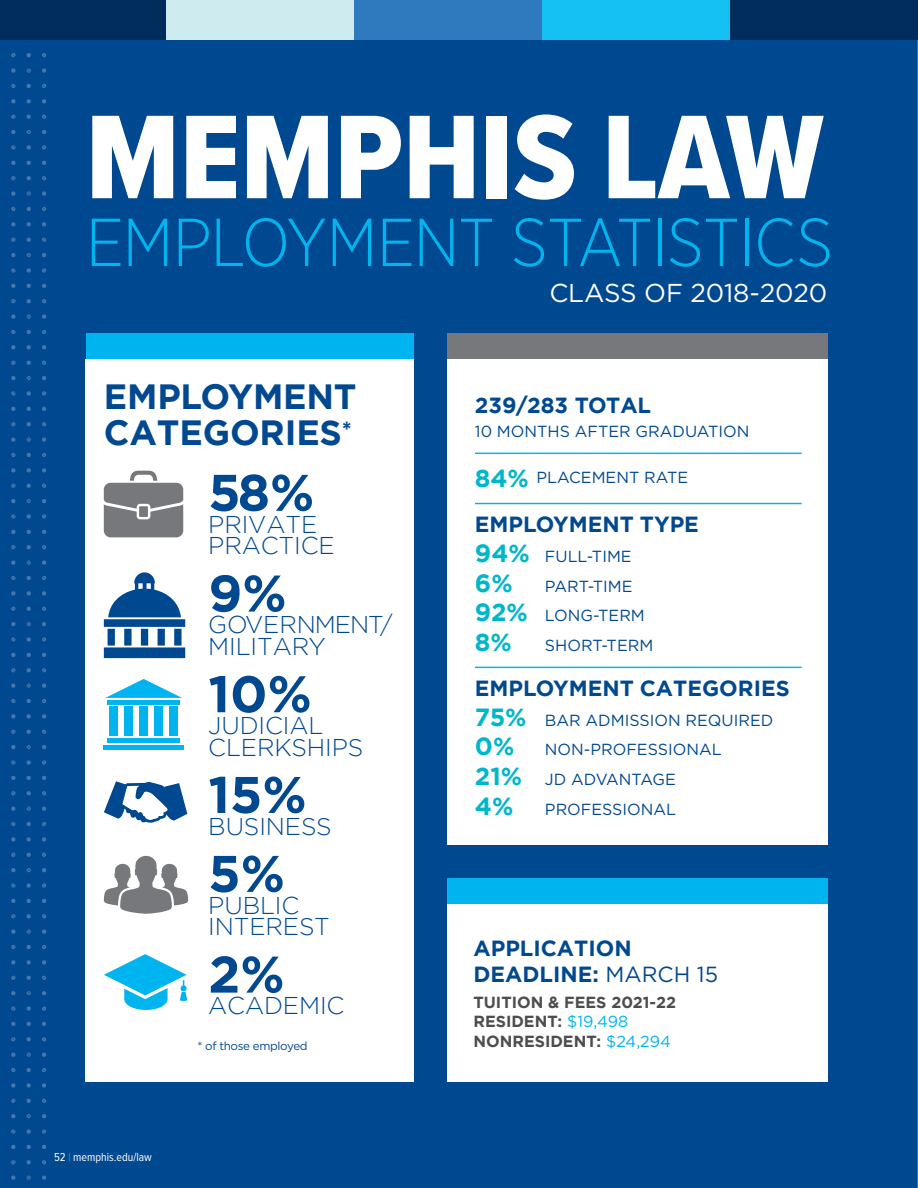
<style>
.page{position:relative;width:918px;height:1188px;background:#fff}
.page>*{position:absolute;margin:0;border:0;box-sizing:border-box;transform-origin:0 0}
.t1{font:123.6px "Proxima Nova Cond Extrabld";color:#fff}
.t2{font:300 67.65px "Gotham Narrow";letter-spacing:-.015em;color:#00b5ef}
.t3{font:700 51.45px "Gotham";color:#004990}
.t4{font:700 34.95px/36px "Gotham";letter-spacing:-.005em;color:#004990}
.t5{font:25.8px "Gotham";letter-spacing:-.005em;color:#fff}
.t6{font:700 24.75px "Gotham";color:#00b7c9}
.t7{font:300 24.3px/21.8px "Gotham";letter-spacing:-.005em;color:#004990}
.t8{font:700 21.9px/26.2px "Gotham";color:#004990}
.t9{font:16.05px "Gotham";color:#004990}
.t10{font:700 16.05px/19.2px "Gotham";color:#4d4d4f}
.t11{font:12px "Proxima Nova Cond";color:#fff}
.t12{font:11.7px "Gotham";letter-spacing:-.03em;color:#004990}
.s1{color:#00b5ef}
.s2{font-weight:700;font-size:24.75px;color:#00b7c9}
.s3{font-weight:400}
.s4{font-weight:400;color:#00b5ef}
</style>
<div class="page">
<div style="left:0;top:32px;width:918px;height:1156px;background:#004990"></div>
<svg style="left:11px;top:53px;width:36px;height:1127px"></svg>
<div style="left:86px;top:359px;width:328px;height:722px;background:#fff"></div>
<div style="left:447px;top:359px;width:381px;height:486px;background:#fff"></div>
<div style="left:447px;top:904px;width:381px;height:177px;background:#fff"></div>
<div style="left:86px;top:333px;width:328px;height:26px;background:#00b5ef"></div>
<div style="left:448px;top:333px;width:380px;height:26px;background:#77787b"></div>
<div style="left:448px;top:878px;width:380px;height:26px;background:#00b5ef"></div>
<svg style="left:104px;top:781px;width:83px;height:42px"></svg>
<svg style="left:104px;top:471px;width:79px;height:66px"></svg>
<div style="left:139px;top:506px;width:9px;height:11px;background:#77787b"></div>
<svg style="left:104px;top:572px;width:81px;height:86px"></svg>
<div style="left:110px;top:707px;width:8px;height:29px;background:#00b5ef"></div>
<div style="left:125px;top:707px;width:8px;height:29px;background:#00b5ef"></div>
<div style="left:140px;top:707px;width:8px;height:29px;background:#00b5ef"></div>
<div style="left:155px;top:707px;width:8px;height:29px;background:#00b5ef"></div>
<div style="left:170px;top:707px;width:8px;height:29px;background:#00b5ef"></div>
<div style="left:107px;top:700px;width:73px;height:5px;background:#00b5ef"></div>
<hr style="left:107px;top:739px;width:73px;height:4px;background:#00b5ef">
<hr style="left:103px;top:746px;width:81px;height:4px;background:#00b5ef">
<svg style="left:105px;top:679px;width:77px;height:19px"></svg>
<svg style="left:104px;top:856px;width:84px;height:58px"></svg>
<svg style="left:104px;top:954px;width:83px;height:56px"></svg>
<hr style="left:475px;top:453px;width:327px;height:1px;background:#00b5ef">
<hr style="left:475px;top:503px;width:327px;height:1px;background:#00b5ef">
<hr style="left:475px;top:667px;width:327px;height:1px;background:#00b5ef">
<div style="left:0;top:0;width:166px;height:40px;background:#002d5b"></div>
<div style="left:730px;top:0;width:188px;height:40px;background:#002d5b"></div>
<div style="left:166px;top:0;width:188px;height:40px;background:#ceebef"></div>
<div style="left:354px;top:0;width:188px;height:40px;background:#2f79be"></div>
<div style="left:542px;top:0;width:188px;height:40px;background:#15c1f2"></div>
<hr style="left:917px;top:29px;width:1px;height:1159px;background:#2f79be">
<hr style="left:917px;top:0;width:1px;height:40px;background:#002d5b">
<p class="t1" style="left:86px;top:66px;width:740px">MEMPHIS LAW</p>
<p class="t2" style="left:86px;top:201px;width:749px">EMPLOYMENT STATISTICS</p>
<p class="t5" style="left:549px;top:277px;width:279px">CLASS OF 2018-2020</p>
<p class="t4" style="left:104px;top:378px;width:254px">EMPLOYMENT<br>CATEGORIES<sup>*</sup></p>
<p class="t3" style="left:208px;top:459px;width:107px">58%</p>
<p class="t7" style="left:208px;top:512px;width:128px">PRIVATE<br>PRACTICE</p>
<p class="t3" style="left:208px;top:559px;width:80px">9%</p>
<p class="t7" style="left:208px;top:613px;width:186px">GOVERNMENT/<br>MILITARY</p>
<p class="t3" style="left:208px;top:660px;width:105px">10%</p>
<p class="t7" style="left:208px;top:714px;width:157px">JUDICIAL<br>CLERKSHIPS</p>
<p class="t3" style="left:208px;top:761px;width:100px">15%</p>
<p class="t7" style="left:208px;top:815px;width:125px">BUSINESS</p>
<p class="t3" style="left:208px;top:840px;width:78px">5%</p>
<p class="t7" style="left:208px;top:894px;width:123px">PUBLIC<br>INTEREST</p>
<p class="t3" style="left:208px;top:940px;width:78px">2%</p>
<p class="t7" style="left:208px;top:994px;width:138px">ACADEMIC</p>
<p class="t12" style="left:197px;top:1038px;width:112px">* of those employed</p>
<p class="t11" style="left:54px;top:1148px;width:99px">52 <span class="s1">|</span> memphis.edu/law</p>
<p class="t8" style="left:475px;top:392px;width:178px">239/283 TOTAL</p>
<p class="t9" style="left:475px;top:421px;width:276px">10 MONTHS AFTER GRADUATION</p>
<p class="t9" style="left:475px;top:467px;width:215px"><span class="s2">84%</span> PLACEMENT RATE</p>
<p class="t8" style="left:475px;top:511px;width:226px">EMPLOYMENT TYPE</p>
<p class="t9" style="left:475px;top:546px;width:158px"><span class="s2">94%</span> FULL-TIME</p>
<p class="t6" style="left:475px;top:566px;width:39px">6%</p>
<p class="t9" style="left:545px;top:576px;width:89px">PART-TIME</p>
<p class="t9" style="left:475px;top:605px;width:171px"><span class="s2">92%</span> LONG-TERM</p>
<p class="t6" style="left:475px;top:626px;width:38px">8%</p>
<p class="t9" style="left:545px;top:635px;width:110px">SHORT-TERM</p>
<p class="t8" style="left:475px;top:675px;width:316px">EMPLOYMENT CATEGORIES</p>
<p class="t9" style="left:475px;top:710px;width:300px"><span class="s2">75%</span> BAR ADMISSION REQUIRED</p>
<p class="t9" style="left:475px;top:740px;width:248px"><span class="s2">0%</span> NON-PROFESSIONAL</p>
<p class="t9" style="left:475px;top:769px;width:202px"><span class="s2">21%</span> JD ADVANTAGE</p>
<p class="t6" style="left:475px;top:790px;width:40px">4%</p>
<p class="t9" style="left:545px;top:799px;width:133px">PROFESSIONAL</p>
<p class="t8" style="left:473px;top:935px;width:246px">APPLICATION<br>DEADLINE: <span class="s3">MARCH 15</span></p>
<p class="t10" style="left:473px;top:993px;width:204px">TUITION &amp; FEES 2021-22</p>
<p class="t10" style="left:473px;top:1012px;width:199px">RESIDENT: <span class="s4">$19,498<br></span>NONRESIDENT: <span class="s4">$24,294</span></p>
</div>
